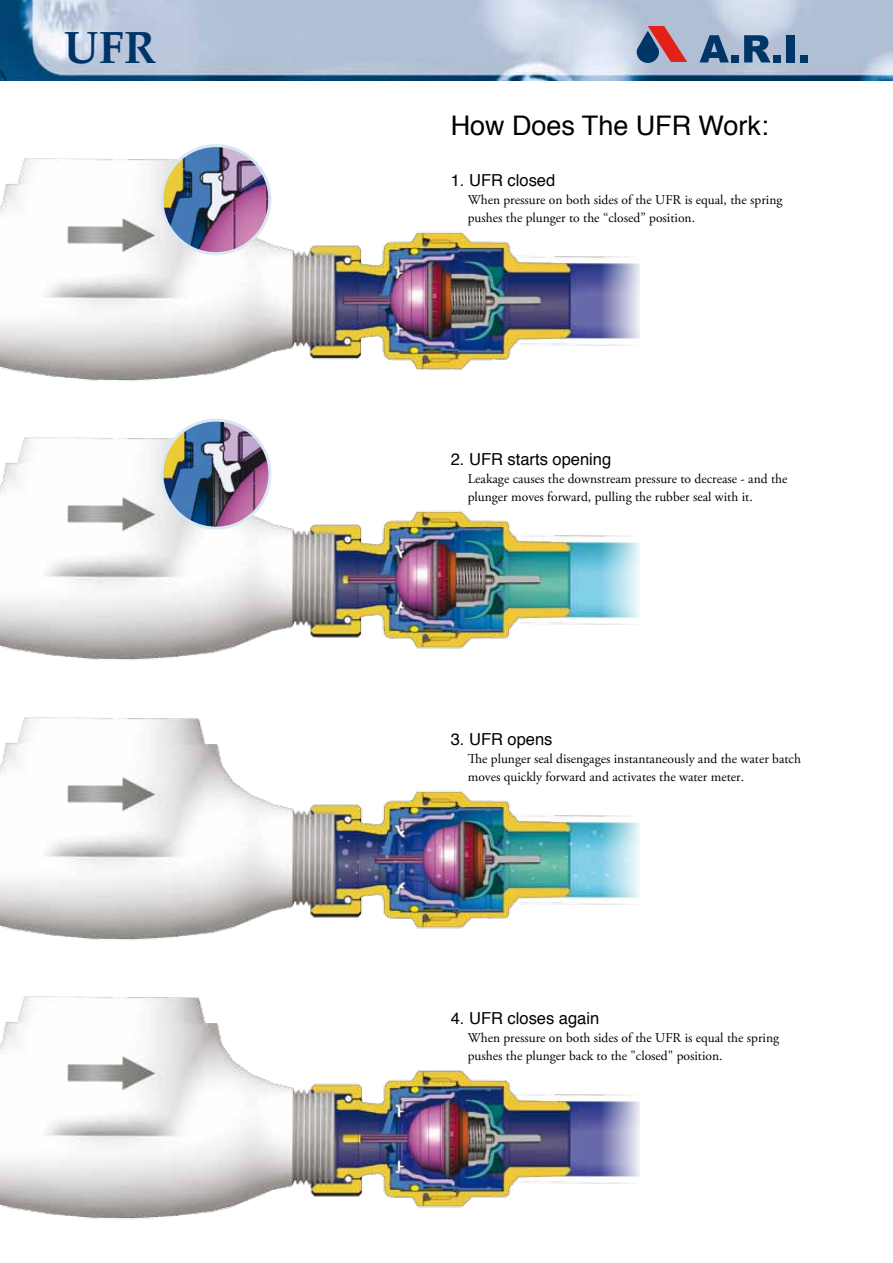
<style>
.page{position:relative;width:893px;height:1263px;background:#fff}
.page>*{position:absolute;margin:0;border:0;box-sizing:border-box;transform-origin:0 0}
.t1{font:700 45px "Palatino";color:#003567}
.t2{font:27px "Helvetica";color:#000}
.t3{font:16.5px "Helvetica";color:#000}
.t4{font:13.5px/18px "Adobe Garamond Pro";color:#000}
</style>
<div class="page">
<img style="left:0;top:0;width:893px;height:81px">
<svg style="left:635px;top:26px;width:52px;height:37px;background:#976f82"></svg>
<svg style="left:699px;top:35px;width:30px;height:27px"></svg>
<div style="left:731px;top:55px;width:8px;height:7px;background:#003567"></div>
<svg style="left:744px;top:35px;width:27px;height:27px"></svg>
<div style="left:773px;top:55px;width:8px;height:7px;background:#003567"></div>
<div style="left:786px;top:35px;width:8px;height:27px;background:#003567"></div>
<div style="left:800px;top:55px;width:8px;height:7px;background:#003567"></div>
<img style="left:0;top:996px;width:600px;height:224px">
<img style="left:0;top:717px;width:600px;height:224px">
<img style="left:0;top:418px;width:600px;height:243px">
<img style="left:0;top:144px;width:600px;height:238px">
<img style="left:162px;top:420px;width:108px;height:108px;border-radius:54px">
<div style="left:160px;top:419px;width:111px;height:111px;border:3px solid #dae8f3;border-radius:50%"></div>
<img style="left:162px;top:146px;width:108px;height:108px;border-radius:54px">
<div style="left:160px;top:144px;width:111px;height:111px;border:3px solid #dae8f3;border-radius:50%"></div>
<svg style="left:600px;top:256px;width:40px;height:928px"></svg>
<h1 class="t1" style="left:64px;top:20px;width:94px">UFR</h1>
<h2 class="t2" style="left:451px;top:105px;width:319px">How Does The UFR Work:</h2>
<p class="t3" style="left:451px;top:168px;width:106px">1. UFR closed</p>
<p class="t4" style="left:468px;top:191px;width:316px">When pressure on both sides of the UFR is equal, the spring pushes the plunger to the “closed” position.</p>
<p class="t3" style="left:451px;top:447px;width:162px">2. UFR starts opening</p>
<p class="t4" style="left:468px;top:470px;width:321px">Leakage causes the downstream pressure to decrease - and the plunger moves forward, pulling the rubber seal with it.</p>
<p class="t3" style="left:451px;top:726px;width:103px">3. UFR opens</p>
<p class="t4" style="left:468px;top:750px;width:335px">The plunger seal disengages instantaneously and the water batch moves quickly forward and activates the water meter.</p>
<p class="t3" style="left:451px;top:1005px;width:150px">4. UFR closes again</p>
<p class="t4" style="left:468px;top:1029px;width:313px">When pressure on both sides of the UFR is equal the spring pushes the plunger back to the "closed" position.</p>
</div>
